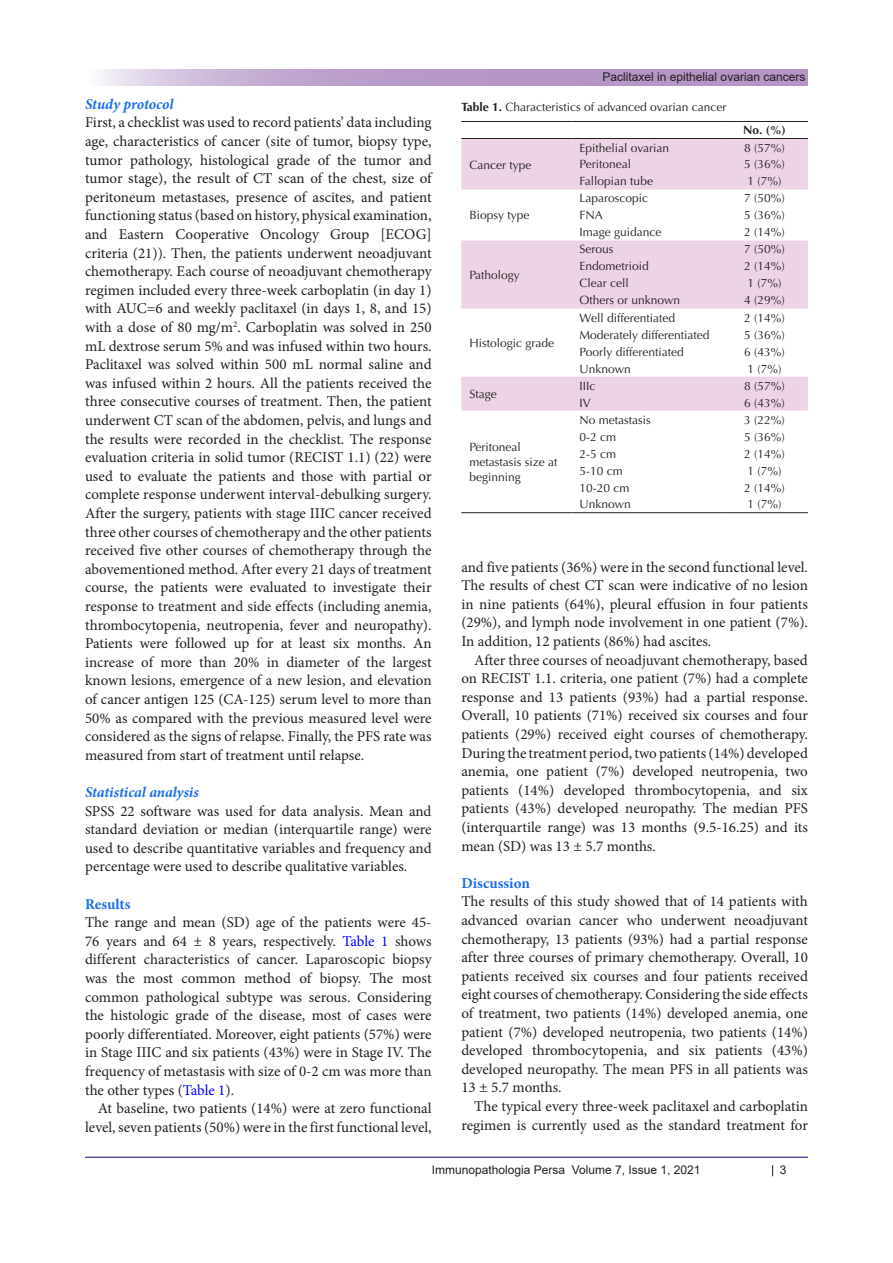
<style>
.page{position:relative;width:893px;height:1263px;background:#fff}
.page>*{position:absolute;margin:0;border:0;box-sizing:border-box;transform-origin:0 0}
.t1{font:15px/18.6px "Minion Pro";color:#231f20;text-align:justify}
.t2{font:italic 700 15px "Minion Pro";letter-spacing:-.005em;color:#196ce8}
.t3{font:700 15px "Minion Pro";color:#196ce8}
.t4{font:12px/15px "Optima LT Std";color:#231f20}
.t5{font:12px "Arial";color:#231f20}
.t6{font:700 12px "Optima LT Std";color:#231f20}
.s1{color:#00f}
.s2{font-weight:700}
</style>
<div class="page">
<hr style="left:85px;top:1157px;width:723px;height:1px;background:#190066">
<svg style="left:100px;top:70px;width:708px;height:15px;background:#bea3cd"></svg>
<svg style="left:461px;top:139px;width:347px;height:272px;fill:#ecd4e6"></svg>
<hr style="left:461px;top:121px;width:110px;height:1px;background:#231f20">
<hr style="left:571px;top:121px;width:150px;height:1px;background:#231f20">
<hr style="left:721px;top:121px;width:87px;height:1px;background:#231f20">
<hr style="left:461px;top:138px;width:110px;height:1px;background:#231f20">
<hr style="left:571px;top:138px;width:150px;height:1px;background:#231f20">
<hr style="left:721px;top:138px;width:87px;height:1px;background:#231f20">
<hr style="left:461px;top:512px;width:110px;height:1px;background:#231f20">
<hr style="left:571px;top:512px;width:150px;height:1px;background:#231f20">
<hr style="left:721px;top:512px;width:87px;height:1px;background:#231f20">
<p class="t2" style="left:85px;top:93px;width:90px">Study protocol</p>
<p class="t1" style="left:85px;top:113px;width:348px">First, a checklist was used to record patients’ data including age, characteristics of cancer (site of tumor, biopsy type, tumor pathology, histological grade of the tumor and tumor stage), the result of CT scan of the chest, size of peritoneum metastases, presence of ascites, and patient functioning status (based on history, physical examination, and Eastern Cooperative Oncology Group [ECOG] criteria (21)). Then, the patients underwent neoadjuvant chemotherapy. Each course of neoadjuvant chemotherapy regimen included every three-week carboplatin (in day 1) with AUC=6 and weekly paclitaxel (in days 1, 8, and 15) with a dose of 80 mg/m<sup>2</sup>. Carboplatin was solved in 250 mL dextrose serum 5% and was infused within two hours.<br>Paclitaxel was solved within 500 mL normal saline and was infused within 2 hours. All the patients received the three consecutive courses of treatment. Then, the patient underwent CT scan of the abdomen, pelvis, and lungs and the results were recorded in the checklist. The response evaluation criteria in solid tumor (RECIST 1.1) (22) were used to evaluate the patients and those with partial or complete response underwent interval-debulking surgery.<br>After the surgery, patients with stage IIIC cancer received three other courses of chemotherapy and the other patients received five other courses of chemotherapy through the abovementioned method. After every 21 days of treatment course, the patients were evaluated to investigate their response to treatment and side effects (including anemia, thrombocytopenia, neutropenia, fever and neuropathy).<br>Patients were followed up for at least six months. An increase of more than 20% in diameter of the largest known lesions, emergence of a new lesion, and elevation of cancer antigen 125 (CA-125) serum level to more than 50% as compared with the previous measured level were considered as the signs of relapse. Finally, the PFS rate was measured from start of treatment until relapse.</p>
<p class="t2" style="left:85px;top:781px;width:115px">Statistical analysis</p>
<p class="t1" style="left:85px;top:801px;width:348px">SPSS 22 software was used for data analysis. Mean and standard deviation or median (interquartile range) were used to describe quantitative variables and frequency and percentage were used to describe qualitative variables.</p>
<p class="t3" style="left:85px;top:893px;width:47px">Results</p>
<p class="t1" style="left:85px;top:913px;width:348px">The range and mean (SD) age of the patients were 45- 76 years and 64 ± 8 years, respectively. <span class="s1">Table 1</span> shows different characteristics of cancer. Laparoscopic biopsy was the most common method of biopsy. The most common pathological subtype was serous. Considering the histologic grade of the disease, most of cases were poorly differentiated. Moreover, eight patients (57%) were in Stage IIIC and six patients (43%) were in Stage IV. The frequency of metastasis with size of 0-2 cm was more than the other types (<span class="s1">Table 1</span>).</p>
<p class="t1" style="left:85px;top:1099px;width:348px;text-align:right">At baseline, two patients (14%) were at zero functional level, seven patients (50%) were in the first functional level,</p>
<p class="t5" style="left:603px;top:69px;width:204px">Paclitaxel in epithelial ovarian cancers</p>
<p class="t4" style="left:461px;top:99px;width:267px"><span class="s2">Table 1.</span> Characteristics of advanced ovarian cancer</p>
<p class="t6" style="left:743px;top:123px;width:44px">No. (%)</p>
<p class="t4" style="left:469px;top:157px;width:64px">Cancer type</p>
<p class="t4" style="left:469px;top:208px;width:62px">Biopsy type</p>
<p class="t4" style="left:469px;top:268px;width:52px">Pathology</p>
<p class="t4" style="left:469px;top:336px;width:86px">Histologic grade</p>
<p class="t4" style="left:469px;top:387px;width:29px">Stage</p>
<p class="t4" style="left:469px;top:439px;width:90px">Peritoneal metastasis size at beginning</p>
<p class="t4" style="left:580px;top:140px;width:91px">Epithelial ovarian</p>
<p class="t4" style="left:744px;top:140px;width:42px">8 (57%)</p>
<p class="t4" style="left:580px;top:157px;width:53px">Peritoneal</p>
<p class="t4" style="left:744px;top:157px;width:42px">5 (36%)</p>
<p class="t4" style="left:580px;top:174px;width:75px">Fallopian tube</p>
<p class="t4" style="left:747px;top:174px;width:36px">1 (7%)</p>
<p class="t4" style="left:580px;top:191px;width:70px">Laparoscopic</p>
<p class="t4" style="left:744px;top:191px;width:42px">7 (50%)</p>
<p class="t4" style="left:580px;top:208px;width:25px">FNA</p>
<p class="t4" style="left:744px;top:208px;width:42px">5 (36%)</p>
<p class="t4" style="left:580px;top:225px;width:84px">Image guidance</p>
<p class="t4" style="left:744px;top:225px;width:42px">2 (14%)</p>
<p class="t4" style="left:580px;top:242px;width:36px">Serous</p>
<p class="t4" style="left:744px;top:242px;width:42px">7 (50%)</p>
<p class="t4" style="left:580px;top:259px;width:71px">Endometrioid</p>
<p class="t4" style="left:744px;top:259px;width:42px">2 (14%)</p>
<p class="t4" style="left:580px;top:276px;width:51px">Clear cell</p>
<p class="t4" style="left:747px;top:276px;width:36px">1 (7%)</p>
<p class="t4" style="left:580px;top:293px;width:102px">Others or unknown</p>
<p class="t4" style="left:744px;top:293px;width:42px">4 (29%)</p>
<p class="t4" style="left:580px;top:310px;width:97px">Well differentiated</p>
<p class="t4" style="left:744px;top:310px;width:42px">2 (14%)</p>
<p class="t4" style="left:580px;top:327px;width:131px">Moderately differentiated</p>
<p class="t4" style="left:744px;top:327px;width:42px">5 (36%)</p>
<p class="t4" style="left:580px;top:344px;width:106px">Poorly differentiated</p>
<p class="t4" style="left:744px;top:344px;width:42px">6 (43%)</p>
<p class="t4" style="left:580px;top:361px;width:53px">Unknown</p>
<p class="t4" style="left:747px;top:361px;width:36px">1 (7%)</p>
<p class="t4" style="left:580px;top:378px;width:18px">IIIc</p>
<p class="t4" style="left:744px;top:378px;width:42px">8 (57%)</p>
<p class="t4" style="left:580px;top:395px;width:13px">IV</p>
<p class="t4" style="left:744px;top:395px;width:42px">6 (43%)</p>
<p class="t4" style="left:580px;top:412px;width:73px">No metastasis</p>
<p class="t4" style="left:744px;top:412px;width:42px">3 (22%)</p>
<p class="t4" style="left:580px;top:429px;width:38px">0-2 cm</p>
<p class="t4" style="left:744px;top:429px;width:42px">5 (36%)</p>
<p class="t4" style="left:580px;top:446px;width:38px">2-5 cm</p>
<p class="t4" style="left:744px;top:446px;width:42px">2 (14%)</p>
<p class="t4" style="left:580px;top:463px;width:45px">5-10 cm</p>
<p class="t4" style="left:747px;top:463px;width:36px">1 (7%)</p>
<p class="t4" style="left:580px;top:480px;width:52px">10-20 cm</p>
<p class="t4" style="left:744px;top:480px;width:42px">2 (14%)</p>
<p class="t4" style="left:580px;top:497px;width:53px">Unknown</p>
<p class="t4" style="left:747px;top:497px;width:36px">1 (7%)</p>
<p class="t1" style="left:461px;top:557px;width:348px">and five patients (36%) were in the second functional level.<br>The results of chest CT scan were indicative of no lesion in nine patients (64%), pleural effusion in four patients (29%), and lymph node involvement in one patient (7%).<br>In addition, 12 patients (86%) had ascites.</p>
<p class="t1" style="left:461px;top:650px;width:348px;text-indent:13px">After three courses of neoadjuvant chemotherapy, based on RECIST 1.1. criteria, one patient (7%) had a complete response and 13 patients (93%) had a partial response.<br>Overall, 10 patients (71%) received six courses and four patients (29%) received eight courses of chemotherapy.<br>During the treatment period, two patients (14%) developed anemia, one patient (7%) developed neutropenia, two patients (14%) developed thrombocytopenia, and six patients (43%) developed neuropathy. The median PFS (interquartile range) was 13 months (9.5-16.25) and its mean (SD) was 13 ± 5.7 months.</p>
<p class="t3" style="left:461px;top:872px;width:70px">Discussion</p>
<p class="t1" style="left:461px;top:892px;width:348px">The results of this study showed that of 14 patients with advanced ovarian cancer who underwent neoadjuvant chemotherapy, 13 patients (93%) had a partial response after three courses of primary chemotherapy. Overall, 10 patients received six courses and four patients received eight courses of chemotherapy. Considering the side effects of treatment, two patients (14%) developed anemia, one patient (7%) developed neutropenia, two patients (14%) developed thrombocytopenia, and six patients (43%) developed neuropathy. The mean PFS in all patients was 13 ± 5.7 months.</p>
<p class="t1" style="left:461px;top:1097px;width:348px;text-align:right">The typical every three-week paclitaxel and carboplatin regimen is currently used as the standard treatment for</p>
<p class="t5" style="left:432px;top:1162px;width:270px">Immunopathologia Persa Volume 7, Issue 1, 2021</p>
<p class="t5" style="left:780px;top:1161px;width:8px">3</p>
</div>
